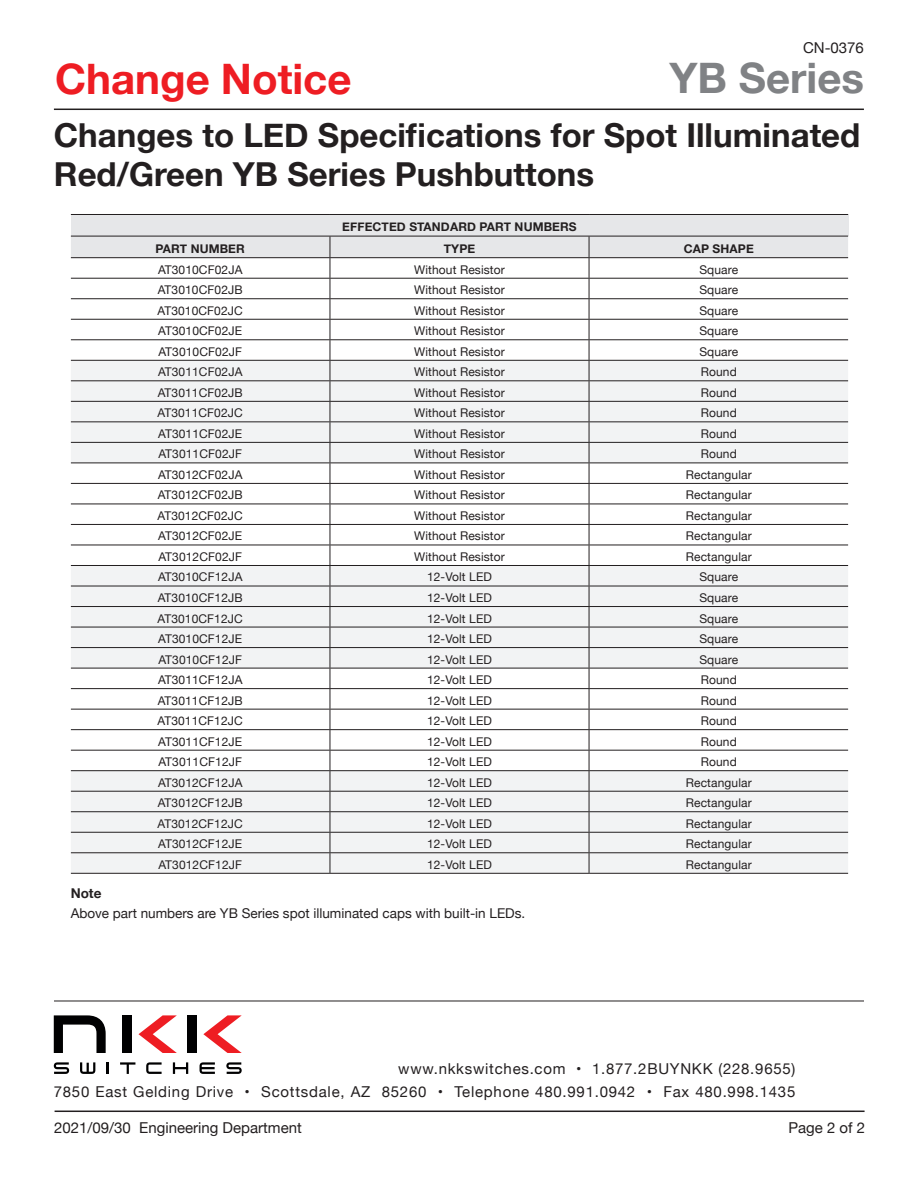
<style>
.page{position:relative;width:918px;height:1188px;background:#fff}
.page>*{position:absolute;margin:0;border:0;box-sizing:border-box;transform-origin:0 0}
.t1{font:700 42px "Helvetica Neue";color:#ee1d23}
.t2{font:700 42px "Helvetica Neue";color:#808285}
.t3{font:700 33px/39px "Helvetica Neue";color:#231f20}
.t4{font:15px "Helvetica Neue";letter-spacing:.05em;color:#231f20}
.t5{font:15px "Helvetica Neue";color:#231f20}
.t6{font:13.5px "Helvetica Neue";color:#231f20}
.t7{font:700 13.5px "Helvetica Neue";color:#231f20}
.Body_Text{font:12px "Helvetica Neue";letter-spacing:.01em;color:#231f20}
.Ordering_Title{font:700 12px "Helvetica Neue";letter-spacing:.01em;color:#231f20}
</style>
<div class="page">
<hr style="left:55px;top:1111px;width:810px;height:1px;background:#231f20">
<svg style="left:54px;top:1015px;width:52px;height:38px"></svg>
<div style="left:187px;top:1015px;width:9px;height:38px;background:#000001"></div>
<div style="left:122px;top:1015px;width:9px;height:38px;background:#000001"></div>
<svg style="left:139px;top:1015px;width:38px;height:38px"></svg>
<svg style="left:203px;top:1015px;width:39px;height:38px"></svg>
<svg style="left:107px;top:1062px;width:2px;height:12px"></svg>
<svg style="left:54px;top:1062px;width:15px;height:12px"></svg>
<svg style="left:226px;top:1062px;width:16px;height:12px"></svg>
<svg style="left:173px;top:1062px;width:15px;height:12px"></svg>
<svg style="left:200px;top:1062px;width:15px;height:12px"></svg>
<svg style="left:146px;top:1062px;width:16px;height:12px"></svg>
<svg style="left:120px;top:1062px;width:15px;height:12px"></svg>
<svg style="left:80px;top:1062px;width:15px;height:12px"></svg>
<hr style="left:54px;top:1001px;width:810px;height:1px;background:#231f20">
<hr style="left:54px;top:109px;width:810px;height:1px;background:#231f20">
<div style="left:71px;top:214px;width:777px;height:22px;background:#e6e7e9"></div>
<hr style="left:71px;top:214px;width:259px;height:1px;background:#231f20">
<hr style="left:330px;top:214px;width:259px;height:1px;background:#231f20">
<hr style="left:589px;top:214px;width:259px;height:1px;background:#231f20">
<svg style="left:71px;top:236px;width:777px;height:637px"></svg>
<hr style="left:71px;top:791px;width:259px;height:1px;background:#231f20">
<hr style="left:330px;top:791px;width:259px;height:1px;background:#231f20">
<hr style="left:589px;top:791px;width:259px;height:1px;background:#231f20">
<hr style="left:71px;top:811px;width:259px;height:1px;background:#231f20">
<hr style="left:330px;top:811px;width:259px;height:1px;background:#231f20">
<hr style="left:589px;top:811px;width:259px;height:1px;background:#231f20">
<hr style="left:71px;top:832px;width:259px;height:1px;background:#231f20">
<hr style="left:330px;top:832px;width:259px;height:1px;background:#231f20">
<hr style="left:589px;top:832px;width:259px;height:1px;background:#231f20">
<hr style="left:71px;top:852px;width:259px;height:1px;background:#231f20">
<hr style="left:330px;top:852px;width:259px;height:1px;background:#231f20">
<hr style="left:589px;top:852px;width:259px;height:1px;background:#231f20">
<hr style="left:71px;top:873px;width:259px;height:1px;background:#231f20">
<hr style="left:330px;top:873px;width:259px;height:1px;background:#231f20">
<hr style="left:589px;top:873px;width:259px;height:1px;background:#231f20">
<p class="t4" style="left:803px;top:37px;width:62px">CN-0376</p>
<p class="t1" style="left:55px;top:46px;width:298px">Change Notice</p>
<p class="t2" style="left:670px;top:46px;width:196px">YB Series</p>
<p class="t3" style="left:54px;top:116px;width:808px">Changes to LED Specifications for Spot Illuminated<br>Red/Green YB Series Pushbuttons</p>
<p class="Ordering_Title" style="left:342px;top:217px;width:236px">EFFECTED STANDARD PART NUMBERS</p>
<p class="Ordering_Title" style="left:156px;top:239px;width:91px">PART NUMBER</p>
<p class="Ordering_Title" style="left:444px;top:239px;width:33px">TYPE</p>
<p class="Ordering_Title" style="left:684px;top:239px;width:72px">CAP SHAPE</p>
<p class="Body_Text" style="left:158px;top:261px;width:86px">AT3010CF02JA</p>
<p class="Body_Text" style="left:414px;top:261px;width:92px">Without Resistor</p>
<p class="Body_Text" style="left:699px;top:261px;width:40px">Square</p>
<p class="Body_Text" style="left:158px;top:281px;width:86px">AT3010CF02JB</p>
<p class="Body_Text" style="left:414px;top:281px;width:92px">Without Resistor</p>
<p class="Body_Text" style="left:699px;top:281px;width:40px">Square</p>
<p class="Body_Text" style="left:158px;top:302px;width:87px">AT3010CF02JC</p>
<p class="Body_Text" style="left:414px;top:302px;width:92px">Without Resistor</p>
<p class="Body_Text" style="left:699px;top:302px;width:40px">Square</p>
<p class="Body_Text" style="left:158px;top:322px;width:86px">AT3010CF02JE</p>
<p class="Body_Text" style="left:414px;top:322px;width:92px">Without Resistor</p>
<p class="Body_Text" style="left:699px;top:322px;width:40px">Square</p>
<p class="Body_Text" style="left:158px;top:343px;width:85px">AT3010CF02JF</p>
<p class="Body_Text" style="left:414px;top:343px;width:92px">Without Resistor</p>
<p class="Body_Text" style="left:699px;top:343px;width:40px">Square</p>
<p class="Body_Text" style="left:158px;top:363px;width:86px">AT3011CF02JA</p>
<p class="Body_Text" style="left:414px;top:363px;width:92px">Without Resistor</p>
<p class="Body_Text" style="left:701px;top:363px;width:38px">Round</p>
<p class="Body_Text" style="left:158px;top:384px;width:86px">AT3011CF02JB</p>
<p class="Body_Text" style="left:414px;top:384px;width:92px">Without Resistor</p>
<p class="Body_Text" style="left:701px;top:384px;width:38px">Round</p>
<p class="Body_Text" style="left:158px;top:404px;width:87px">AT3011CF02JC</p>
<p class="Body_Text" style="left:414px;top:404px;width:92px">Without Resistor</p>
<p class="Body_Text" style="left:701px;top:404px;width:38px">Round</p>
<p class="Body_Text" style="left:158px;top:425px;width:86px">AT3011CF02JE</p>
<p class="Body_Text" style="left:414px;top:425px;width:92px">Without Resistor</p>
<p class="Body_Text" style="left:701px;top:425px;width:38px">Round</p>
<p class="Body_Text" style="left:158px;top:445px;width:85px">AT3011CF02JF</p>
<p class="Body_Text" style="left:414px;top:445px;width:92px">Without Resistor</p>
<p class="Body_Text" style="left:701px;top:445px;width:38px">Round</p>
<p class="Body_Text" style="left:158px;top:466px;width:86px">AT3012CF02JA</p>
<p class="Body_Text" style="left:414px;top:466px;width:92px">Without Resistor</p>
<p class="Body_Text" style="left:686px;top:466px;width:67px">Rectangular</p>
<p class="Body_Text" style="left:158px;top:486px;width:86px">AT3012CF02JB</p>
<p class="Body_Text" style="left:414px;top:486px;width:92px">Without Resistor</p>
<p class="Body_Text" style="left:686px;top:486px;width:67px">Rectangular</p>
<p class="Body_Text" style="left:158px;top:507px;width:87px">AT3012CF02JC</p>
<p class="Body_Text" style="left:414px;top:507px;width:92px">Without Resistor</p>
<p class="Body_Text" style="left:686px;top:507px;width:67px">Rectangular</p>
<p class="Body_Text" style="left:158px;top:528px;width:86px">AT3012CF02JE</p>
<p class="Body_Text" style="left:414px;top:528px;width:92px">Without Resistor</p>
<p class="Body_Text" style="left:686px;top:528px;width:67px">Rectangular</p>
<p class="Body_Text" style="left:158px;top:548px;width:85px">AT3012CF02JF</p>
<p class="Body_Text" style="left:414px;top:548px;width:92px">Without Resistor</p>
<p class="Body_Text" style="left:686px;top:548px;width:67px">Rectangular</p>
<p class="Body_Text" style="left:158px;top:569px;width:86px">AT3010CF12JA</p>
<p class="Body_Text" style="left:427px;top:569px;width:67px">12-Volt LED</p>
<p class="Body_Text" style="left:699px;top:569px;width:40px">Square</p>
<p class="Body_Text" style="left:158px;top:589px;width:86px">AT3010CF12JB</p>
<p class="Body_Text" style="left:427px;top:589px;width:67px">12-Volt LED</p>
<p class="Body_Text" style="left:699px;top:589px;width:40px">Square</p>
<p class="Body_Text" style="left:158px;top:610px;width:87px">AT3010CF12JC</p>
<p class="Body_Text" style="left:427px;top:610px;width:67px">12-Volt LED</p>
<p class="Body_Text" style="left:699px;top:610px;width:40px">Square</p>
<p class="Body_Text" style="left:158px;top:630px;width:86px">AT3010CF12JE</p>
<p class="Body_Text" style="left:427px;top:630px;width:67px">12-Volt LED</p>
<p class="Body_Text" style="left:699px;top:630px;width:40px">Square</p>
<p class="Body_Text" style="left:158px;top:651px;width:85px">AT3010CF12JF</p>
<p class="Body_Text" style="left:427px;top:651px;width:67px">12-Volt LED</p>
<p class="Body_Text" style="left:699px;top:651px;width:40px">Square</p>
<p class="Body_Text" style="left:158px;top:671px;width:86px">AT3011CF12JA</p>
<p class="Body_Text" style="left:427px;top:671px;width:67px">12-Volt LED</p>
<p class="Body_Text" style="left:701px;top:671px;width:38px">Round</p>
<p class="Body_Text" style="left:158px;top:692px;width:86px">AT3011CF12JB</p>
<p class="Body_Text" style="left:427px;top:692px;width:67px">12-Volt LED</p>
<p class="Body_Text" style="left:701px;top:692px;width:38px">Round</p>
<p class="Body_Text" style="left:158px;top:712px;width:87px">AT3011CF12JC</p>
<p class="Body_Text" style="left:427px;top:712px;width:67px">12-Volt LED</p>
<p class="Body_Text" style="left:701px;top:712px;width:38px">Round</p>
<p class="Body_Text" style="left:158px;top:733px;width:86px">AT3011CF12JE</p>
<p class="Body_Text" style="left:427px;top:733px;width:67px">12-Volt LED</p>
<p class="Body_Text" style="left:701px;top:733px;width:38px">Round</p>
<p class="Body_Text" style="left:158px;top:753px;width:85px">AT3011CF12JF</p>
<p class="Body_Text" style="left:427px;top:753px;width:67px">12-Volt LED</p>
<p class="Body_Text" style="left:701px;top:753px;width:38px">Round</p>
<p class="Body_Text" style="left:158px;top:774px;width:86px">AT3012CF12JA</p>
<p class="Body_Text" style="left:427px;top:774px;width:67px">12-Volt LED</p>
<p class="Body_Text" style="left:686px;top:774px;width:67px">Rectangular</p>
<p class="Body_Text" style="left:158px;top:794px;width:86px">AT3012CF12JB</p>
<p class="Body_Text" style="left:427px;top:794px;width:67px">12-Volt LED</p>
<p class="Body_Text" style="left:686px;top:794px;width:67px">Rectangular</p>
<p class="Body_Text" style="left:158px;top:815px;width:87px">AT3012CF12JC</p>
<p class="Body_Text" style="left:427px;top:815px;width:67px">12-Volt LED</p>
<p class="Body_Text" style="left:686px;top:815px;width:67px">Rectangular</p>
<p class="Body_Text" style="left:158px;top:835px;width:86px">AT3012CF12JE</p>
<p class="Body_Text" style="left:427px;top:835px;width:67px">12-Volt LED</p>
<p class="Body_Text" style="left:686px;top:835px;width:67px">Rectangular</p>
<p class="Body_Text" style="left:158px;top:856px;width:85px">AT3012CF12JF</p>
<p class="Body_Text" style="left:427px;top:856px;width:67px">12-Volt LED</p>
<p class="Body_Text" style="left:686px;top:856px;width:67px">Rectangular</p>
<p class="t7" style="left:71px;top:883px;width:32px">Note</p>
<p class="t6" style="left:71px;top:903px;width:456px">Above part numbers are YB Series spot illuminated caps with built-in LEDs.</p>
<p class="t4" style="left:398px;top:1058px;width:399px">www.nkkswitches.com • 1.877.2BUYNKK (228.9655)</p>
<p class="t4" style="left:54px;top:1081px;width:743px">7850 East Gelding Drive • Scottsdale, AZ 85260 • Telephone 480.991.0942 • Fax 480.998.1435</p>
<p class="t5" style="left:54px;top:1117px;width:249px">2021/09/30 Engineering Department</p>
<p class="t4" style="left:788px;top:1117px;width:78px">Page 2 of 2</p>
</div>
